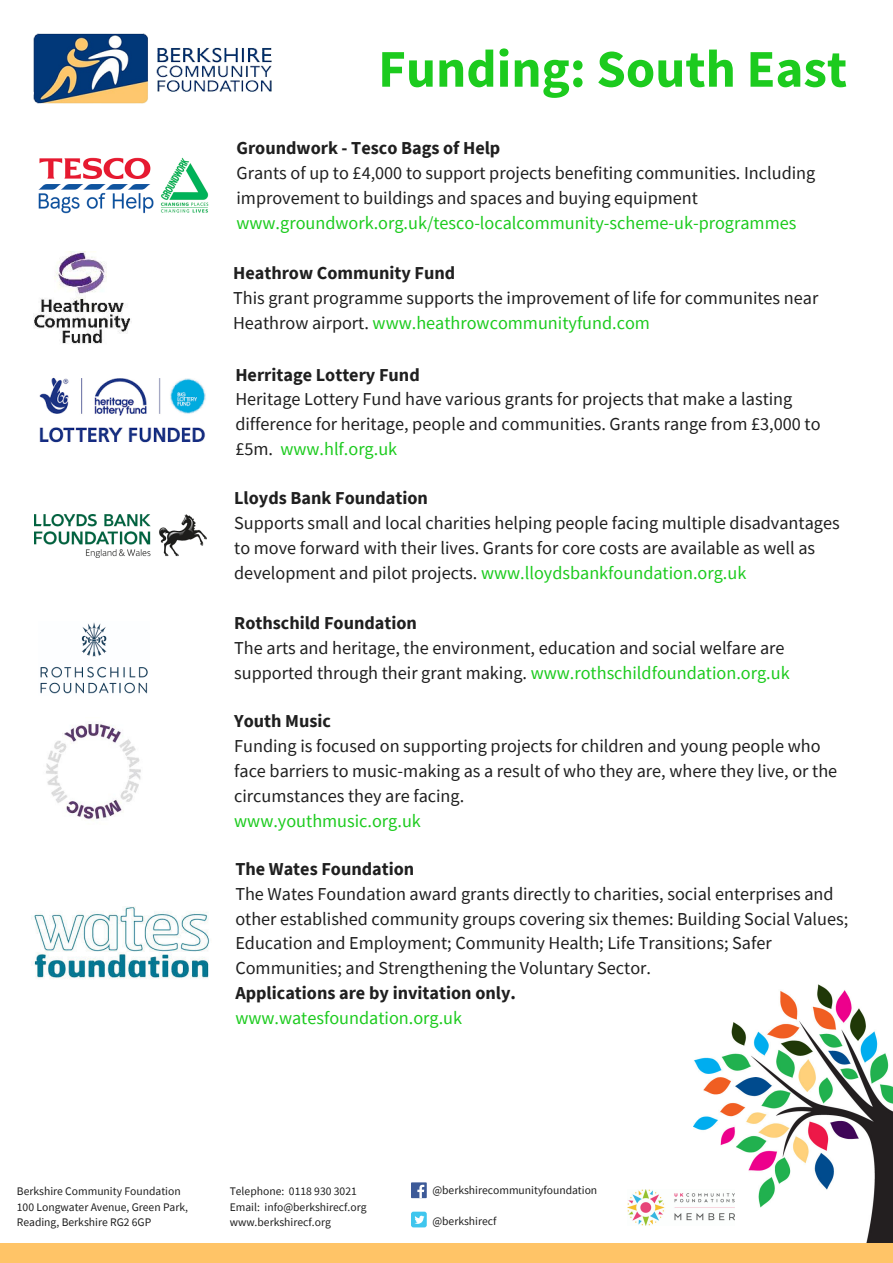
<style>
.page{position:relative;width:893px;height:1263px;background:#fff}
.page>*{position:absolute;margin:0;border:0;box-sizing:border-box;transform-origin:0 0}
.t1{font:700 52.95px "Source Sans Pro";color:#1ccb1e}
.t2{font:18.15px/24.8px "Source Sans Pro";color:#1f1f1f}
.t3{font:700 18.15px "Source Sans Pro";color:#1f1f1f}
.t4{font:18.15px "Source Sans Pro";color:#1ccb1e}
.t5{font:11.55px/15.8px "Source Sans Pro";color:#1f1f1f}
.s1{color:#1ccb1e}
</style>
<div class="page">
<img style="left:694px;top:984px;width:199px;height:259px">
<div style="left:411px;top:1182px;width:16px;height:16px;background:#3d5a98"></div>
<svg style="left:417px;top:1185px;width:7px;height:13px"></svg>
<div style="left:411px;top:1212px;width:16px;height:15px;background:#3fc6ee;border-radius:2px"></div>
<svg style="left:414px;top:1216px;width:10px;height:8px"></svg>
<div style="left:0;top:1243px;width:893px;height:20px;background:#ffc467"></div>
<img style="left:627px;top:1189px;width:107px;height:36px">
<img style="left:34px;top:34px;width:238px;height:70px">
<img style="left:38px;top:157px;width:116px;height:57px">
<img style="left:160px;top:157px;width:49px;height:56px">
<img style="left:34px;top:251px;width:98px;height:93px">
<img style="left:39px;top:377px;width:167px;height:66px">
<img style="left:35px;top:515px;width:171px;height:42px">
<img style="left:40px;top:622px;width:108px;height:72px">
<img style="left:46px;top:724px;width:95px;height:97px">
<img style="left:33px;top:906px;width:177px;height:73px">
<h1 class="t1" style="left:378px;top:35px;width:470px">Funding: South East</h1>
<p class="t3" style="left:236px;top:136px;width:265px">Groundwork - Tesco Bags of Help</p>
<p class="t2" style="left:236px;top:160px;width:580px">Grants of up to £4,000 to support projects benefiting communities. Including improvement to buildings and spaces and buying equipment</p>
<p class="t4" style="left:236px;top:211px;width:561px">www.groundwork.org.uk/tesco-localcommunity-scheme-uk-programmes</p>
<p class="t3" style="left:233px;top:261px;width:224px">Heathrow Community Fund</p>
<p class="t2" style="left:233px;top:285px;width:587px">This grant programme supports the improvement of life for communites near<br>Heathrow airport. <span class="s1">www.heathrowcommunityfund.com</span></p>
<p class="t3" style="left:235px;top:363px;width:186px">Herritage Lottery Fund</p>
<p class="t2" style="left:235px;top:387px;width:587px">Heritage Lottery Fund have various grants for projects that make a lasting difference for heritage, people and communities. Grants range from £3,000 to £5m. <span class="s1">www.hlf.org.uk</span></p>
<p class="t3" style="left:234px;top:487px;width:195px">Lloyds Bank Foundation</p>
<p class="t2" style="left:234px;top:510px;width:607px">Supports small and local charities helping people facing multiple disadvantages to move forward with their lives. Grants for core costs are available as well as development and pilot projects. <span class="s1">www.lloydsbankfoundation.org.uk</span></p>
<p class="t3" style="left:234px;top:612px;width:184px">Rothschild Foundation</p>
<p class="t2" style="left:234px;top:635px;width:557px">The arts and heritage, the environment, education and social welfare are supported through their grant making. <span class="s1">www.rothschildfoundation.org.uk</span></p>
<p class="t3" style="left:234px;top:710px;width:98px">Youth Music</p>
<p class="t2" style="left:234px;top:733px;width:605px">Funding is focused on supporting projects for children and young people who face barriers to music-making as a result of who they are, where they live, or the circumstances they are facing.</p>
<p class="t4" style="left:234px;top:809px;width:188px">www.youthmusic.org.uk</p>
<p class="t3" style="left:235px;top:857px;width:180px">The Wates Foundation</p>
<p class="t2" style="left:235px;top:881px;width:614px">The Wates Foundation award grants directly to charities, social enterprises and other established community groups covering six themes: Building Social Values; Education and Employment; Community Health; Life Transitions; Safer Communities; and Strengthening the Voluntary Sector.</p>
<p class="t3" style="left:235px;top:981px;width:282px">Applications are by invitation only.</p>
<p class="t4" style="left:235px;top:1006px;width:228px">www.watesfoundation.org.uk</p>
<p class="t5" style="left:17px;top:1183px;width:173px">Berkshire Community Foundation<br>100 Longwater Avenue, Green Park,<br>Reading, Berkshire RG2 6GP</p>
<p class="t5" style="left:432px;top:1182px;width:166px">@berkshirecommunityfoundation</p>
<p class="t5" style="left:230px;top:1183px;width:138px">Telephone: 0118 930 3021<br>Email: info@berkshirecf.org www.berkshirecf.org</p>
<p class="t5" style="left:432px;top:1213px;width:66px">@berkshirecf</p>
</div>
